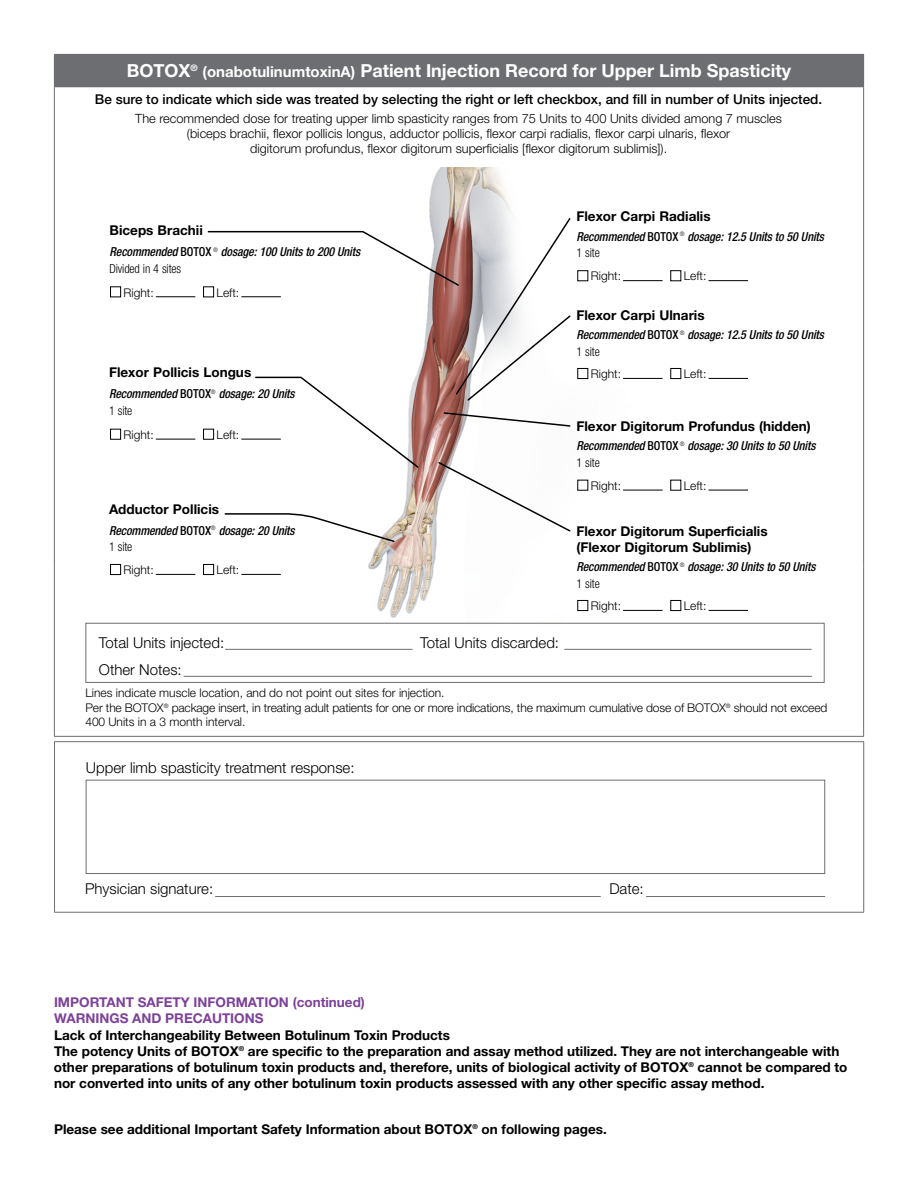
<style>
.page{position:relative;width:918px;height:1188px;background:#fff}
.page>*{position:absolute;margin:0;border:0;box-sizing:border-box;transform-origin:0 0}
.t1{font:700 18px "Helvetica Neue LT Std";color:#fff}
.t2{font:300 15px "Helvetica Neue LT Std";color:#000}
.t3{font:700 13.5px/16.2px "Helvetica Neue LT Std";color:#000}
.t4{font:500 13.5px "Helvetica Neue LT Std";color:#000}
.t5{font:700 13.5px/16.2px "Helvetica Neue LT Std";color:#7d4199}
.t6{font:300 12.75px/15.3px "Helvetica Neue LT Std";color:#000;text-align:center}
.t7{font:italic 500 condensed 12.45px/16.5px "Helvetica Neue LT Std";letter-spacing:-.01em;color:#000}
.t8{font:300 12px/14.4px "Helvetica Neue LT Std";color:#000}
.s1{font-size:15px}
.s2{font-style:normal}
.s3{font-weight:300;font-style:normal}
</style>
<div class="page">
<img style="left:193px;top:168px;width:461px;height:455px">
<hr style="left:54px;top:741px;width:810px;height:1px;background:#6d6e71">
<hr style="left:54px;top:742px;width:1px;height:170px;background:#6d6e71">
<hr style="left:863px;top:742px;width:1px;height:170px;background:#6d6e71">
<hr style="left:54px;top:912px;width:810px;height:1px;background:#6d6e71">
<div style="left:85px;top:623px;width:740px;height:60px;border:1px solid #6d6e71"></div>
<svg style="left:207px;top:217px;width:365px;height:326px"></svg>
<hr style="left:156px;top:296px;width:39px;height:1px;background:#000">
<div style="left:110px;top:286px;width:11px;height:11px;border:1px solid #000"></div>
<hr style="left:241px;top:296px;width:40px;height:1px;background:#000">
<div style="left:203px;top:286px;width:11px;height:11px;border:1px solid #000"></div>
<hr style="left:156px;top:439px;width:39px;height:1px;background:#000">
<div style="left:110px;top:429px;width:11px;height:11px;border:1px solid #000"></div>
<hr style="left:241px;top:439px;width:40px;height:1px;background:#000">
<div style="left:203px;top:429px;width:11px;height:11px;border:1px solid #000"></div>
<hr style="left:156px;top:574px;width:39px;height:1px;background:#000">
<div style="left:110px;top:564px;width:11px;height:11px;border:1px solid #000"></div>
<hr style="left:241px;top:574px;width:40px;height:1px;background:#000">
<div style="left:203px;top:564px;width:11px;height:11px;border:1px solid #000"></div>
<hr style="left:623px;top:280px;width:40px;height:1px;background:#000">
<div style="left:577px;top:270px;width:11px;height:11px;border:1px solid #000"></div>
<hr style="left:709px;top:280px;width:39px;height:1px;background:#000">
<div style="left:670px;top:270px;width:11px;height:11px;border:1px solid #000"></div>
<hr style="left:623px;top:378px;width:40px;height:1px;background:#000">
<div style="left:577px;top:368px;width:11px;height:11px;border:1px solid #000"></div>
<hr style="left:709px;top:378px;width:39px;height:1px;background:#000">
<div style="left:670px;top:368px;width:11px;height:11px;border:1px solid #000"></div>
<hr style="left:623px;top:490px;width:40px;height:1px;background:#000">
<hr style="left:709px;top:490px;width:39px;height:1px;background:#000">
<hr style="left:623px;top:610px;width:40px;height:1px;background:#000">
<div style="left:577px;top:600px;width:11px;height:11px;border:1px solid #000"></div>
<hr style="left:709px;top:610px;width:39px;height:1px;background:#000">
<div style="left:670px;top:600px;width:11px;height:11px;border:1px solid #000"></div>
<div style="left:54px;top:54px;width:810px;height:33px;background:#6d6e71"></div>
<hr style="left:54px;top:87px;width:1px;height:479px;background:#6d6e71">
<hr style="left:863px;top:87px;width:1px;height:479px;background:#6d6e71">
<hr style="left:54px;top:566px;width:1px;height:170px;background:#6d6e71">
<hr style="left:863px;top:566px;width:1px;height:170px;background:#6d6e71">
<hr style="left:54px;top:736px;width:810px;height:1px;background:#6d6e71">
<div style="left:86px;top:780px;width:739px;height:94px;border:1px solid #6d6e71"></div>
<hr style="left:215px;top:896px;width:386px;height:1px;background:#6d6e71">
<hr style="left:646px;top:896px;width:179px;height:1px;background:#6d6e71">
<hr style="left:225px;top:649px;width:188px;height:1px;background:#6d6e71">
<hr style="left:564px;top:649px;width:248px;height:1px;background:#6d6e71">
<hr style="left:184px;top:676px;width:628px;height:1px;background:#6d6e71">
<h1 class="t1" style="left:127px;top:59px;width:666px">BOTOX<sup>®</sup> <span class="s1">(onabotulinumtoxinA)</span> Patient Injection Record for Upper Limb Spasticity</h1>
<p class="t4" style="left:95px;top:91px;width:729px">Be sure to indicate which side was treated by selecting the right or left checkbox, and fill in number of Units injected.</p>
<p class="t6" style="left:135px;top:110px;width:648px">The recommended dose for treating upper limb spasticity ranges from 75 Units to 400 Units divided among 7 muscles (biceps brachii, flexor pollicis longus, adductor pollicis, flexor carpi radialis, flexor carpi ulnaris, flexor<br>digitorum profundus, flexor digitorum superficialis [flexor digitorum sublimis]).</p>
<p class="t3" style="left:110px;top:222px;width:95px">Biceps Brachii</p>
<p class="t7" style="left:110px;top:244px;width:252px">Recommended <span class="s2">BOTOX</span> <sup>®</sup> dosage: 100 Units to 200 Units<br><span class="s3">Divided in 4 sites</span></p>
<p class="t8" style="left:124px;top:285px;width:32px">Right:</p>
<p class="t8" style="left:217px;top:285px;width:24px">Left:</p>
<p class="t3" style="left:109px;top:364px;width:144px">Flexor Pollicis Longus</p>
<p class="t7" style="left:109px;top:386px;width:187px">Recommended <span class="s2">BOTOX</span><sup>®</sup> dosage: 20 Units<br><span class="s3">1 site</span></p>
<p class="t8" style="left:124px;top:427px;width:32px">Right:</p>
<p class="t8" style="left:217px;top:427px;width:24px">Left:</p>
<p class="t3" style="left:109px;top:501px;width:112px">Adductor Pollicis</p>
<p class="t7" style="left:109px;top:522px;width:187px">Recommended <span class="s2">BOTOX</span><sup>®</sup> dosage: 20 Units<br><span class="s3">1 site</span></p>
<p class="t8" style="left:124px;top:562px;width:32px">Right:</p>
<p class="t8" style="left:217px;top:562px;width:24px">Left:</p>
<p class="t3" style="left:577px;top:208px;width:136px">Flexor Carpi Radialis</p>
<p class="t7" style="left:577px;top:228px;width:249px">Recommended <span class="s2">BOTOX</span> <sup>®</sup> dosage: 12.5 Units to 50 Units<br><span class="s3">1 site</span></p>
<p class="t8" style="left:591px;top:269px;width:32px">Right:</p>
<p class="t8" style="left:684px;top:269px;width:24px">Left:</p>
<p class="t3" style="left:577px;top:307px;width:130px">Flexor Carpi Ulnaris</p>
<p class="t7" style="left:577px;top:327px;width:249px">Recommended <span class="s2">BOTOX</span> <sup>®</sup> dosage: 12.5 Units to 50 Units<br><span class="s3">1 site</span></p>
<p class="t8" style="left:591px;top:366px;width:32px">Right:</p>
<p class="t8" style="left:684px;top:366px;width:24px">Left:</p>
<p class="t3" style="left:577px;top:417px;width:236px">Flexor Digitorum Profundus (hidden)</p>
<p class="t7" style="left:577px;top:438px;width:240px">Recommended <span class="s2">BOTOX</span> <sup>®</sup> dosage: 30 Units to 50 Units<br><span class="s3">1 site</span></p>
<p class="t8" style="left:591px;top:478px;width:32px">Right:</p>
<p class="t8" style="left:684px;top:478px;width:24px">Left:</p>
<p class="t3" style="left:577px;top:522px;width:193px">Flexor Digitorum Superficialis (Flexor Digitorum Sublimis)</p>
<p class="t7" style="left:577px;top:559px;width:240px">Recommended <span class="s2">BOTOX</span> <sup>®</sup> dosage: 30 Units to 50 Units<br><span class="s3">1 site</span></p>
<p class="t8" style="left:591px;top:598px;width:32px">Right:</p>
<p class="t8" style="left:684px;top:598px;width:24px">Left:</p>
<p class="t2" style="left:99px;top:633px;width:127px">Total Units injected:</p>
<p class="t2" style="left:420px;top:633px;width:140px">Total Units discarded:</p>
<p class="t2" style="left:99px;top:660px;width:84px">Other Notes:</p>
<p class="t8" style="left:85px;top:686px;width:743px">Lines indicate muscle location, and do not point out sites for injection.<br>Per the BOTOX<sup>®</sup> package insert, in treating adult patients for one or more indications, the maximum cumulative dose of BOTOX<sup>®</sup> should not exceed<br>400 Units in a 3 month interval.</p>
<p class="t2" style="left:86px;top:758px;width:270px">Upper limb spasticity treatment response:</p>
<p class="t2" style="left:85px;top:879px;width:130px">Physician signature:</p>
<p class="t2" style="left:609px;top:879px;width:36px">Date:</p>
<p class="t5" style="left:54px;top:994px;width:312px">IMPORTANT SAFETY INFORMATION (continued)<br>WARNINGS AND PRECAUTIONS</p>
<p class="t3" style="left:54px;top:1026px;width:795px">Lack of Interchangeability Between Botulinum Toxin Products<br>The potency Units of BOTOX<sup>®</sup> are specific to the preparation and assay method utilized. They are not interchangeable with other preparations of botulinum toxin products and, therefore, units of biological activity of BOTOX<sup>®</sup> cannot be compared to nor converted into units of any other botulinum toxin products assessed with any other specific assay method.</p>
<p class="t3" style="left:54px;top:1121px;width:554px">Please see additional Important Safety Information about BOTOX<sup>®</sup> on following pages.</p>
</div>
